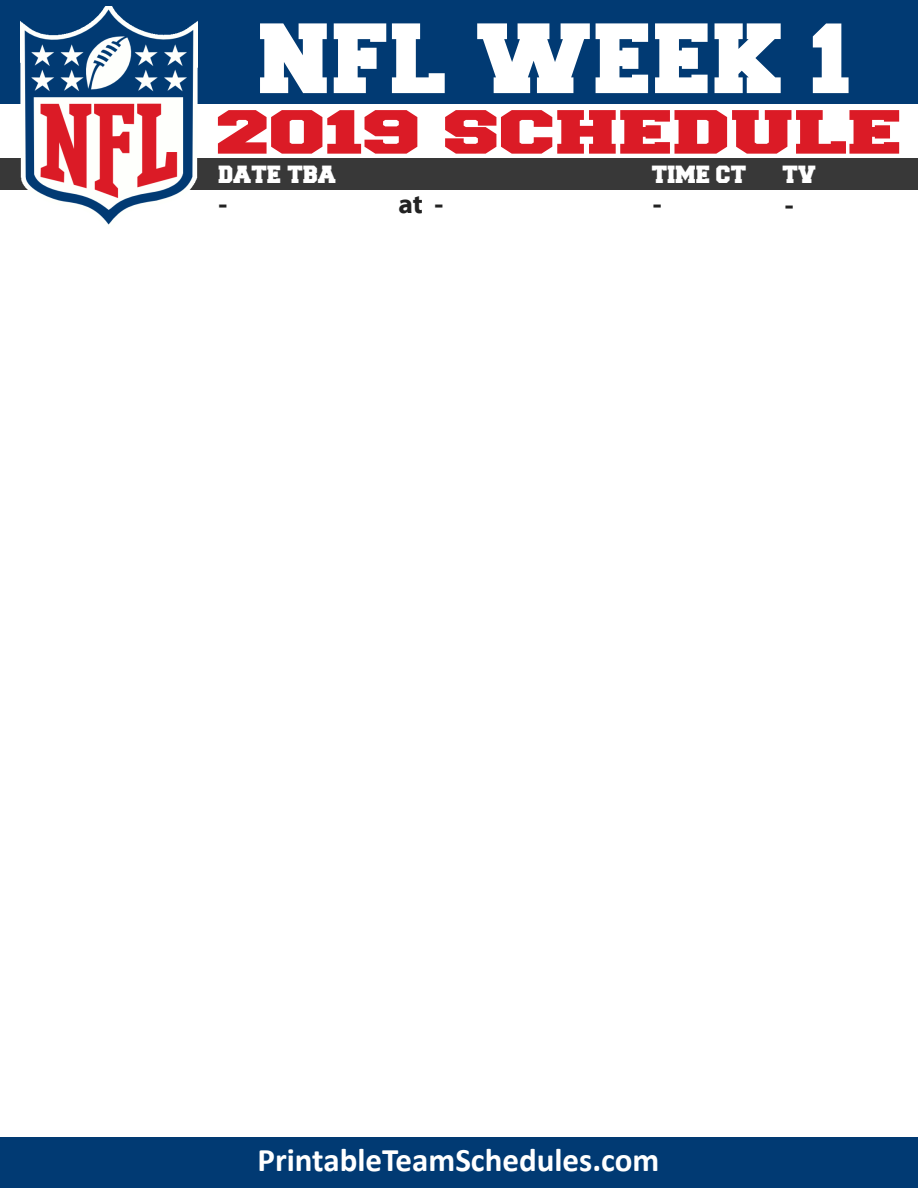
<style>
.page{position:relative;width:918px;height:1188px;background:#fff}
.page>*{position:absolute;margin:0;border:0;box-sizing:border-box;transform-origin:0 0}
.t1{font:83.55px "Freshman";letter-spacing:.025em;color:#fff}
.t2{font:52.2px "Freshman";color:#db1b26;scale:1.55 1}
.t3{font:700 33px "Calibri";color:#fff}
.t4{font:700 27px "Myriad Web Pro";color:#222}
.t5{font:21px "Freshman";color:#fff}
</style>
<div class="page">
<div style="left:0;top:1138px;width:918px;height:50px;background:#013a73"></div>
<div style="left:0;top:0;width:918px;height:104px;background:#013a73"></div>
<div style="left:0;top:159px;width:918px;height:31px;background:#383838"></div>
<img style="left:21px;top:6px;width:176px;height:219px">
<h1 class="t1" style="left:260px;top:22px;width:594px">NFL WEEK 1</h1>
<h2 class="t2" style="left:218px;top:109px;width:444px">2019 SCHEDULE</h2>
<p class="t5" style="left:219px;top:165px;width:140px">THURSDAY,</p>
<p class="t5" style="left:219px;top:165px;width:119px">DATE TBA</p>
<p class="t5" style="left:717px;top:165px;width:16px">P</p>
<p class="t5" style="left:652px;top:165px;width:96px">TIME CT</p>
<p class="t5" style="left:783px;top:165px;width:35px">TV</p>
<p class="t4" style="left:218px;top:189px;width:10px">-</p>
<p class="t4" style="left:398px;top:189px;width:46px">at -</p>
<p class="t4" style="left:653px;top:189px;width:10px">-</p>
<p class="t4" style="left:785px;top:190px;width:10px">-</p>
<p class="t3" style="left:257px;top:1139px;width:403px">PrintableTeamSchedules.com</p>
</div>
